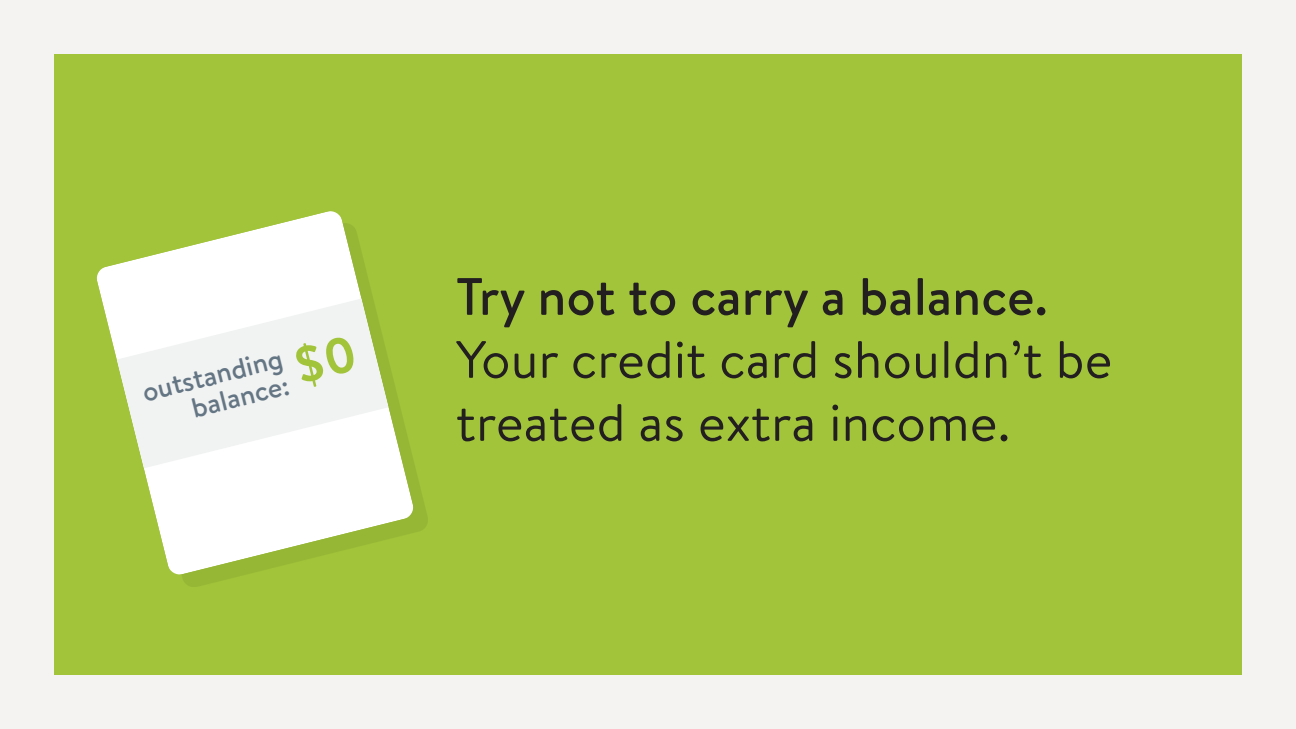
<style>
.page{position:relative;width:1296px;height:729px;background:#f4f3f1}
.page>*{position:absolute;margin:0;border:0;box-sizing:border-box;transform-origin:0 0}
.t1{font:52.5px/63px "Brandon Text";letter-spacing:.005em;color:#231f20}
.t2{font:500 52.5px "Brandon Text";letter-spacing:.005em;color:#231f20}
.t3{font:500 27.75px/27.8px "Brandon Text";color:#647584;text-align:right}
</style>
<div class="page">
<div style="left:54px;top:54px;width:1188px;height:621px;background:#a1c43a"></div>
<div style="left:112px;top:223px;width:316px;height:364px;background:#93b334;opacity:.75"></div>
<svg style="left:96px;top:211px;width:318px;height:365px;fill:#fff"></svg>
<svg style="left:117px;top:299px;width:272px;height:169px;background:#f0f3e9"></svg>
<svg style="left:295px;top:336px;width:60px;height:51px"></svg>
<p class="t3" style="left:139px;top:378px;width:145px;rotate:-14deg">outstanding balance:</p>
<p class="t2" style="left:456px;top:261px;width:593px">Try not to carry a balance.</p>
<p class="t1" style="left:456px;top:326px;width:658px">Your credit card shouldn’t be treated as extra income.</p>
</div>
